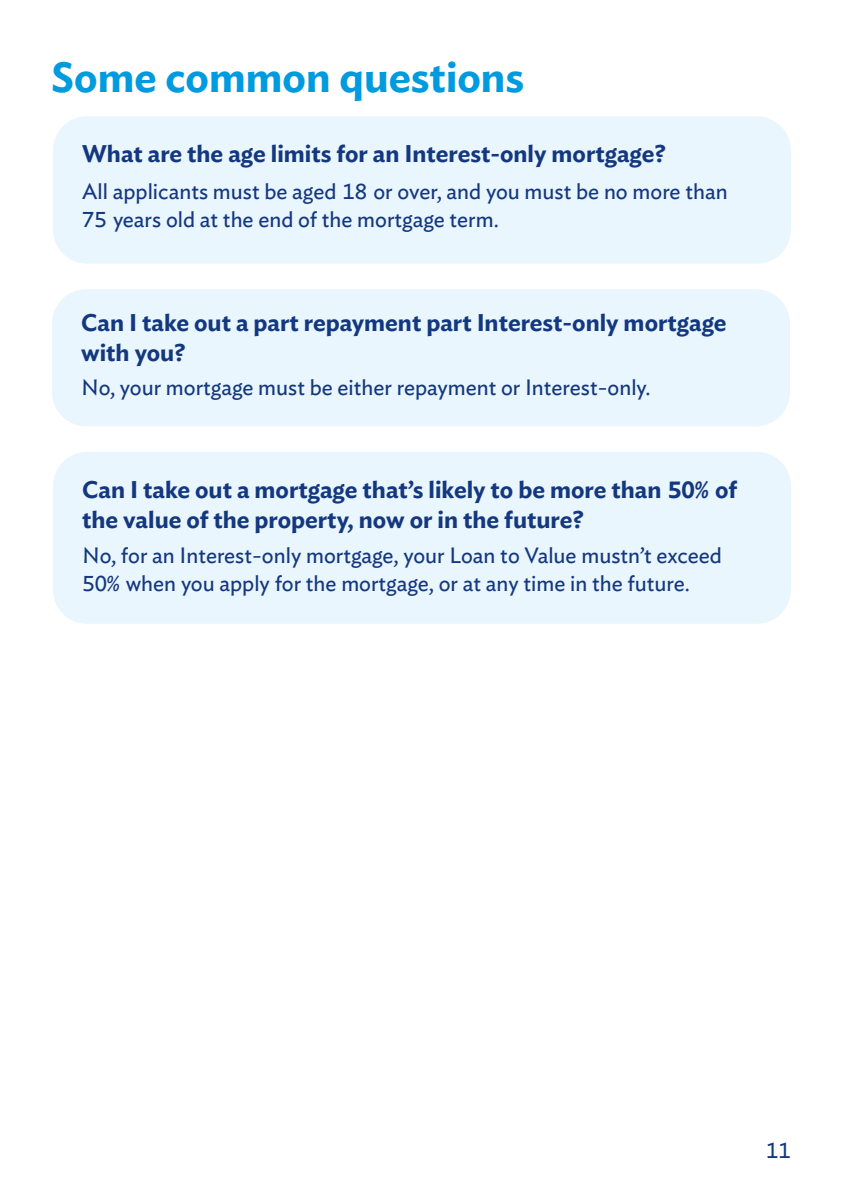
<style>
.page{position:relative;width:842px;height:1191px;background:#fff}
.page>*{position:absolute;margin:0;border:0;box-sizing:border-box;transform-origin:0 0}
.t1{font:600 42px "Ideal Sans";color:#009adf}
.t2{font:600 24px/30px "Ideal Sans";color:#14387f}
.t3{font:22px/28px "Ideal Sans";color:#14387f}
</style>
<div class="page">
<div style="left:53px;top:116px;width:738px;height:148px;background:#eaf6fe;border-radius:34px"></div>
<div style="left:52px;top:289px;width:738px;height:137px;background:#eaf6fe;border-radius:34px"></div>
<div style="left:53px;top:452px;width:738px;height:172px;background:#eaf6fe;border-radius:34px"></div>
<h1 class="t1" style="left:51px;top:44px;width:475px">Some common questions</h1>
<p class="t2" style="left:82px;top:137px;width:585px">What are the age limits for an Interest-only mortgage?</p>
<p class="t3" style="left:82px;top:176px;width:647px">All applicants must be aged 18 or over, and you must be no more than<br>75 years old at the end of the mortgage term.</p>
<p class="t2" style="left:81px;top:306px;width:647px">Can I take out a part repayment part Interest-only mortgage with you?</p>
<p class="t3" style="left:82px;top:371px;width:570px">No, your mortgage must be either repayment or Interest-only.</p>
<p class="t2" style="left:82px;top:473px;width:656px">Can I take out a mortgage that’s likely to be more than 50% of the value of the property, now or in the future?</p>
<p class="t3" style="left:83px;top:540px;width:641px">No, for an Interest-only mortgage, your Loan to Value mustn’t exceed<br>50% when you apply for the mortgage, or at any time in the future.</p>
<p class="t3" style="left:766px;top:1134px;width:26px">11</p>
</div>
